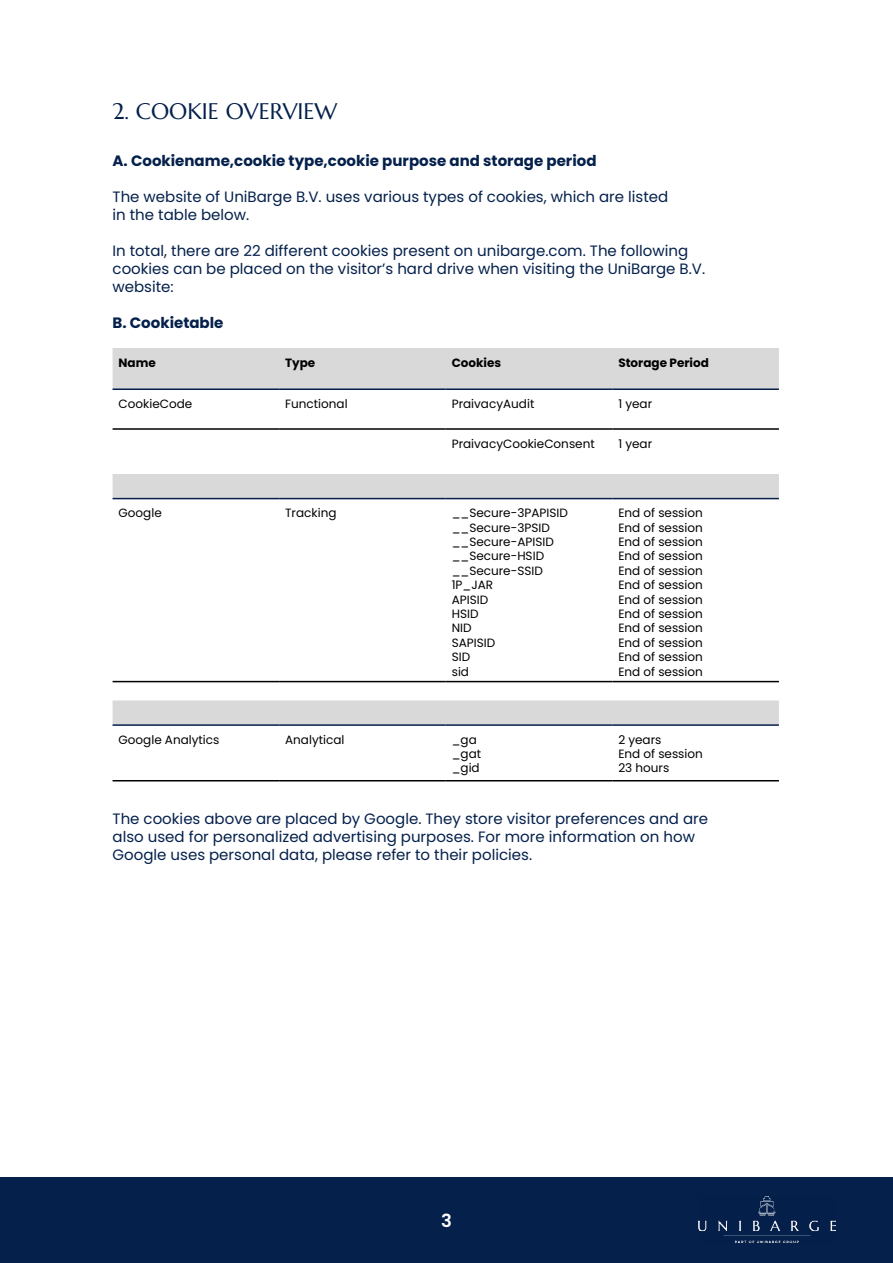
<style>
.page{position:relative;width:893px;height:1263px;background:#fff}
.page>*{position:absolute;margin:0;border:0;box-sizing:border-box;transform-origin:0 0}
.t1{font:22.5px "Marcellus";color:#04204b}
.t2{font:600 18px "Poppins";color:#fff}
.t3{font:15px/18px "Poppins";color:#04204b}
.t4{font:700 15px "Poppins";color:#04204b}
.t5{font:12px/14.4px "Poppins";color:#000}
.t6{font:700 12px "Poppins";color:#000}
</style>
<div class="page">
<div style="left:0;top:1178px;width:892px;height:85px;background:#04204b"></div>
<img style="left:698px;top:1196px;width:138px;height:46px">
<div style="left:112px;top:348px;width:666px;height:40px;background:#d9d9d9"></div>
<hr style="left:112px;top:428px;width:167px;height:2px;background:#000">
<hr style="left:279px;top:428px;width:167px;height:2px;background:#000">
<hr style="left:446px;top:428px;width:166px;height:2px;background:#000">
<hr style="left:612px;top:428px;width:166px;height:2px;background:#000">
<hr style="left:112px;top:388px;width:167px;height:2px;background:#04204b">
<hr style="left:279px;top:388px;width:167px;height:2px;background:#04204b">
<hr style="left:446px;top:388px;width:166px;height:2px;background:#04204b">
<hr style="left:612px;top:388px;width:166px;height:2px;background:#04204b">
<div style="left:112px;top:474px;width:666px;height:24px;background:#d9d9d9"></div>
<hr style="left:112px;top:681px;width:167px;height:1px;background:#000">
<hr style="left:279px;top:681px;width:167px;height:1px;background:#000">
<hr style="left:446px;top:681px;width:166px;height:1px;background:#000">
<hr style="left:612px;top:681px;width:166px;height:1px;background:#000">
<hr style="left:112px;top:498px;width:167px;height:1px;background:#04204b">
<hr style="left:279px;top:498px;width:167px;height:1px;background:#04204b">
<hr style="left:446px;top:498px;width:166px;height:1px;background:#04204b">
<hr style="left:612px;top:498px;width:166px;height:1px;background:#04204b">
<div style="left:112px;top:700px;width:666px;height:24px;background:#d9d9d9"></div>
<hr style="left:112px;top:780px;width:167px;height:2px;background:#000">
<hr style="left:279px;top:780px;width:167px;height:2px;background:#000">
<hr style="left:446px;top:780px;width:166px;height:2px;background:#000">
<hr style="left:612px;top:780px;width:166px;height:2px;background:#000">
<hr style="left:112px;top:724px;width:167px;height:2px;background:#04204b">
<hr style="left:279px;top:724px;width:167px;height:2px;background:#04204b">
<hr style="left:446px;top:724px;width:166px;height:2px;background:#04204b">
<hr style="left:612px;top:724px;width:166px;height:2px;background:#04204b">
<h1 class="t1" style="left:112px;top:98px;width:226px">2. COOKIE OVERVIEW</h1>
<p class="t4" style="left:112px;top:152px;width:485px">A. Cookiename,cookie type,cookie purpose and storage period</p>
<p class="t3" style="left:112px;top:188px;width:557px">The website of UniBarge B.V. uses various types of cookies, which are listed in the table below.</p>
<p class="t3" style="left:112px;top:242px;width:594px">In total, there are 22 different cookies present on unibarge.com. The following cookies can be placed on the visitor’s hard drive when visiting the UniBarge B.V. website:</p>
<p class="t4" style="left:112px;top:314px;width:112px">B. Cookietable</p>
<p class="t6" style="left:118px;top:355px;width:39px">Name</p>
<p class="t6" style="left:285px;top:355px;width:32px">Type</p>
<p class="t6" style="left:452px;top:355px;width:51px">Cookies</p>
<p class="t6" style="left:618px;top:355px;width:92px">Storage Period</p>
<p class="t5" style="left:118px;top:397px;width:75px">CookieCode</p>
<p class="t5" style="left:285px;top:397px;width:64px">Functional</p>
<p class="t5" style="left:452px;top:397px;width:84px">PraivacyAudit</p>
<p class="t5" style="left:618px;top:397px;width:35px">1 year</p>
<p class="t5" style="left:452px;top:436px;width:144px">PraivacyCookieConsent</p>
<p class="t5" style="left:618px;top:436px;width:35px">1 year</p>
<p class="t5" style="left:118px;top:506px;width:45px">Google</p>
<p class="t5" style="left:285px;top:506px;width:53px">Tracking</p>
<p class="t5" style="left:452px;top:506px;width:118px">__Secure-3PAPISID __Secure-3PSID __Secure-APISID __Secure-HSID __Secure-SSID<br>1P_JAR<br>APISID<br>HSID<br>NID<br>SAPISID<br>SID<br>sid</p>
<p class="t5" style="left:618px;top:506px;width:86px;text-align:justify">End of session End of session End of session End of session End of session End of session End of session End of session End of session End of session End of session End of session</p>
<p class="t5" style="left:118px;top:732px;width:102px">Google Analytics</p>
<p class="t5" style="left:285px;top:732px;width:61px">Analytical</p>
<p class="t5" style="left:452px;top:732px;width:31px">_ga _gat _gid</p>
<p class="t5" style="left:618px;top:732px;width:86px">2 years<br>End of session<br>23 hours</p>
<p class="t3" style="left:112px;top:810px;width:597px">The cookies above are placed by Google. They store visitor preferences and are also used for personalized advertising purposes. For more information on how<br>Google uses personal data, please refer to their policies.</p>
<p class="t2" style="left:441px;top:1210px;width:12px">3</p>
</div>
